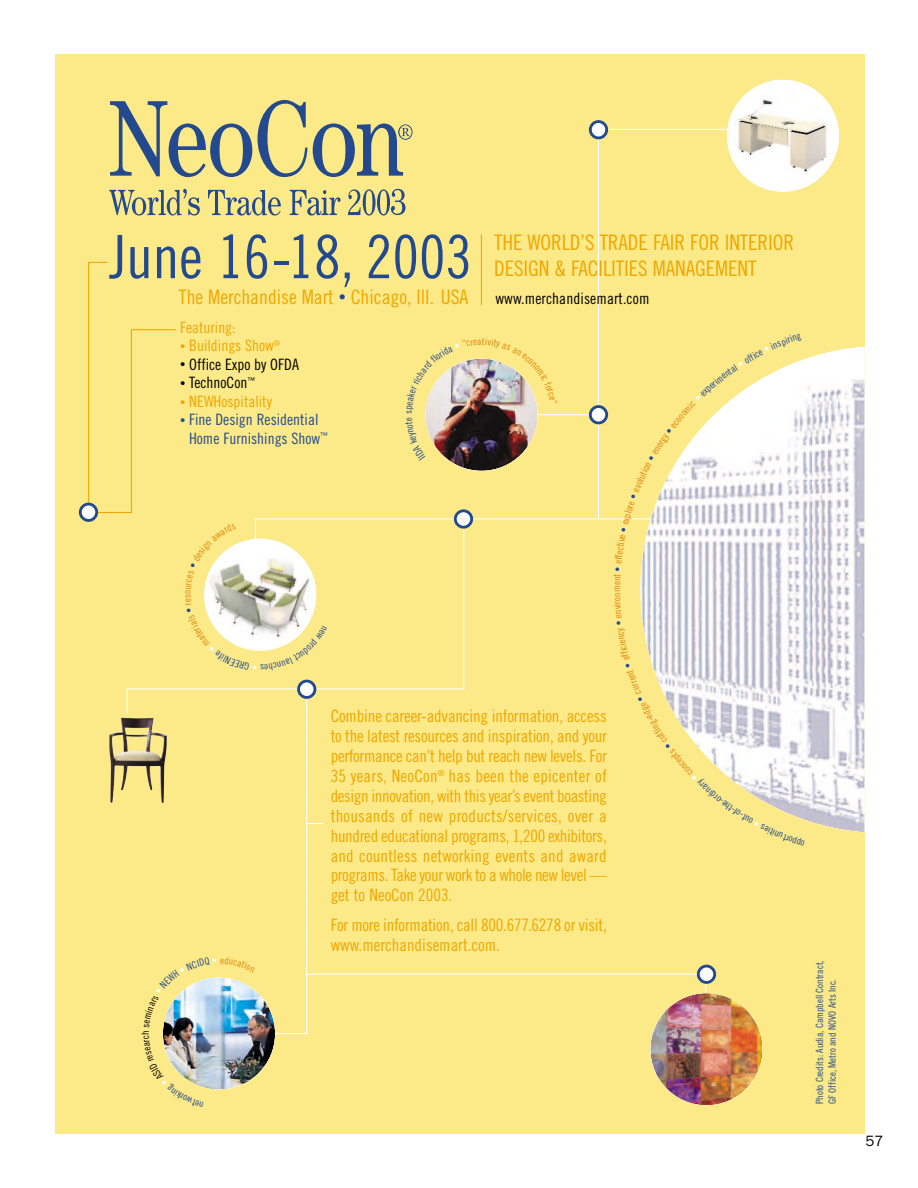
<style>
.page{position:relative;width:918px;height:1188px;background:#fff}
.page>*{position:absolute;margin:0;border:0;box-sizing:border-box;transform-origin:0 0}
.t1{font:59.85px "Trade Gothic Cond Eighteen";color:#234a8f}
.t2{font:21.3px/25.7px "Trade Gothic Cond Eighteen";letter-spacing:-.005em;color:#efa700}
.t3{font:19.95px "Trade Gothic Cond Eighteen";color:#efa700}
.t4{font:17.1px/20px "Trade Gothic Cond Eighteen";letter-spacing:-.015em;color:#efa700;text-align:justify}
.t5{font:15.6px "Trade Gothic Cond Eighteen";color:#000}
.t6{font:15.6px/18.6px "Trade Gothic Cond Eighteen";color:#234a8f}
.t7{font:15.6px "Trade Gothic Cond Eighteen";color:#efa700}
.t8{font:15px "Franklin Gothic";color:#000}
.t9{font:10.05px/12.9px "Trade Gothic Cond Eighteen";color:#234a8f}
.t10{font:10.05px "Trade Gothic Cond Eighteen";color:#e28609}
.s1{font-size:14.25px;color:#234a8f}
.s2{font-size:10.65px}
</style>
<div class="page">
<div style="left:55px;top:54px;width:810px;height:1080px;background:#fce988"></div>
<hr style="left:306px;top:689px;width:1px;height:345px;background:#fff">
<hr style="left:598px;top:129px;width:1px;height:390px;background:#fff">
<hr style="left:463px;top:519px;width:1px;height:170px;background:#fff">
<hr style="left:307px;top:974px;width:399px;height:1px;background:#fff">
<hr style="left:268px;top:1033px;width:39px;height:1px;background:#fff">
<hr style="left:89px;top:512px;width:43px;height:1px;background:#efa700">
<hr style="left:131px;top:329px;width:45px;height:1px;background:#efa700">
<svg style="left:89px;top:262px;width:18px;height:1px"></svg>
<svg style="left:307px;top:823px;width:16px;height:1px"></svg>
<hr style="left:127px;top:688px;width:337px;height:1px;background:#fff">
<hr style="left:528px;top:414px;width:71px;height:1px;background:#fff">
<hr style="left:599px;top:129px;width:154px;height:1px;background:#fff">
<hr style="left:256px;top:518px;width:487px;height:1px;background:#fff">
<svg style="left:127px;top:688px;width:1px;height:26px"></svg>
<hr style="left:255px;top:518px;width:1px;height:32px;background:#fff">
<hr style="left:481px;top:235px;width:1px;height:70px;background:#efa700">
<hr style="left:88px;top:262px;width:1px;height:250px;background:#efa700">
<hr style="left:131px;top:330px;width:1px;height:182px;background:#efa700">
<svg style="left:454px;top:509px;width:19px;height:20px"></svg>
<svg style="left:589px;top:405px;width:19px;height:19px"></svg>
<svg style="left:589px;top:120px;width:19px;height:19px"></svg>
<svg style="left:297px;top:680px;width:19px;height:19px"></svg>
<svg style="left:697px;top:965px;width:19px;height:29px"></svg>
<img style="left:650px;top:993px;width:112px;height:112px;border-radius:50%">
<img style="left:109px;top:718px;width:58px;height:85px">
<img style="left:163px;top:977px;width:112px;height:113px;border-radius:50%">
<img style="left:727px;top:80px;width:112px;height:112px;border-radius:50%">
<img style="left:425px;top:359px;width:113px;height:112px;border-radius:50%">
<svg style="left:110px;top:100px;width:302px;height:77px"></svg>
<svg style="left:109px;top:189px;width:91px;height:27px"></svg>
<svg style="left:208px;top:190px;width:73px;height:26px"></svg>
<svg style="left:290px;top:190px;width:51px;height:26px"></svg>
<svg style="left:348px;top:189px;width:58px;height:27px"></svg>
<svg style="left:79px;top:503px;width:19px;height:19px"></svg>
<img style="left:640px;top:347px;width:225px;height:485px">
<svg style="left:204px;top:524px;width:113px;height:127px"></svg>
<img style="left:162px;top:977px;width:93px;height:113px">
<img style="left:425px;top:358px;width:133px;height:102px">
<svg style="left:640px;top:593px;width:165px;height:239px"></svg>
<svg style="left:614px;top:347px;width:188px;height:238px"></svg>
<h1 class="t1" style="left:110px;top:235px;width:364px">June 16-18, 2003</h1>
<p class="t2" style="left:494px;top:232px;width:301px">THE WORLD’S TRADE FAIR FOR INTERIOR<br>DESIGN &amp; FACILITIES MANAGEMENT</p>
<p class="t5" style="left:495px;top:293px;width:156px">www.merchandisemart.com</p>
<p class="t3" style="left:179px;top:289px;width:291px">The Merchandise Mart <span class="s1">•</span> Chicago, Ill. USA</p>
<p class="t7" style="left:180px;top:322px;width:57px">Featuring:</p>
<p class="t7" style="left:180px;top:340px;width:102px"><span class="s2">•</span> Buildings Show<sup>®</sup></p>
<p class="t5" style="left:180px;top:359px;width:120px"><span class="s2">•</span> Office Expo by OFDA</p>
<p class="t5" style="left:180px;top:377px;width:77px"><span class="s2">•</span> TechnoCon<sup>™</sup></p>
<p class="t7" style="left:180px;top:396px;width:93px"><span class="s2">•</span> NEWHospitality</p>
<p class="t6" style="left:189px;top:412px;width:141px;text-indent:-9px"><span class="s2">•</span> Fine Design Residential<br>Home Furnishings Show<sup>™</sup></p>
<p class="t10" style="left:613px;top:592px;width:8px;rotate:-90deg">m</p>
<p class="t4" style="left:331px;top:707px;width:278px">Combine career-advancing information, access to the latest resources and inspiration, and your performance can’t help but reach new levels. For 35 years, NeoCon<sup>®</sup> has been the epicenter of design innovation, with this year’s event boasting thousands of new products/services, over a hundred educational programs, 1,200 exhibitors, and countless networking events and award programs. Take your work to a whole new level — get to NeoCon 2003.</p>
<p class="t4" style="left:331px;top:917px;width:278px">For more information, call 800.677.6278 or visit, www.merchandisemart.com.</p>
<p class="t9" style="left:814px;top:1104px;width:145px;rotate:-90deg">Photo Credits: Audia, Campbell Contract,<br>GF Office, Metro and NOVO Arts Inc.</p>
<p class="t8" style="left:866px;top:1135px;width:19px">57</p>
</div>
